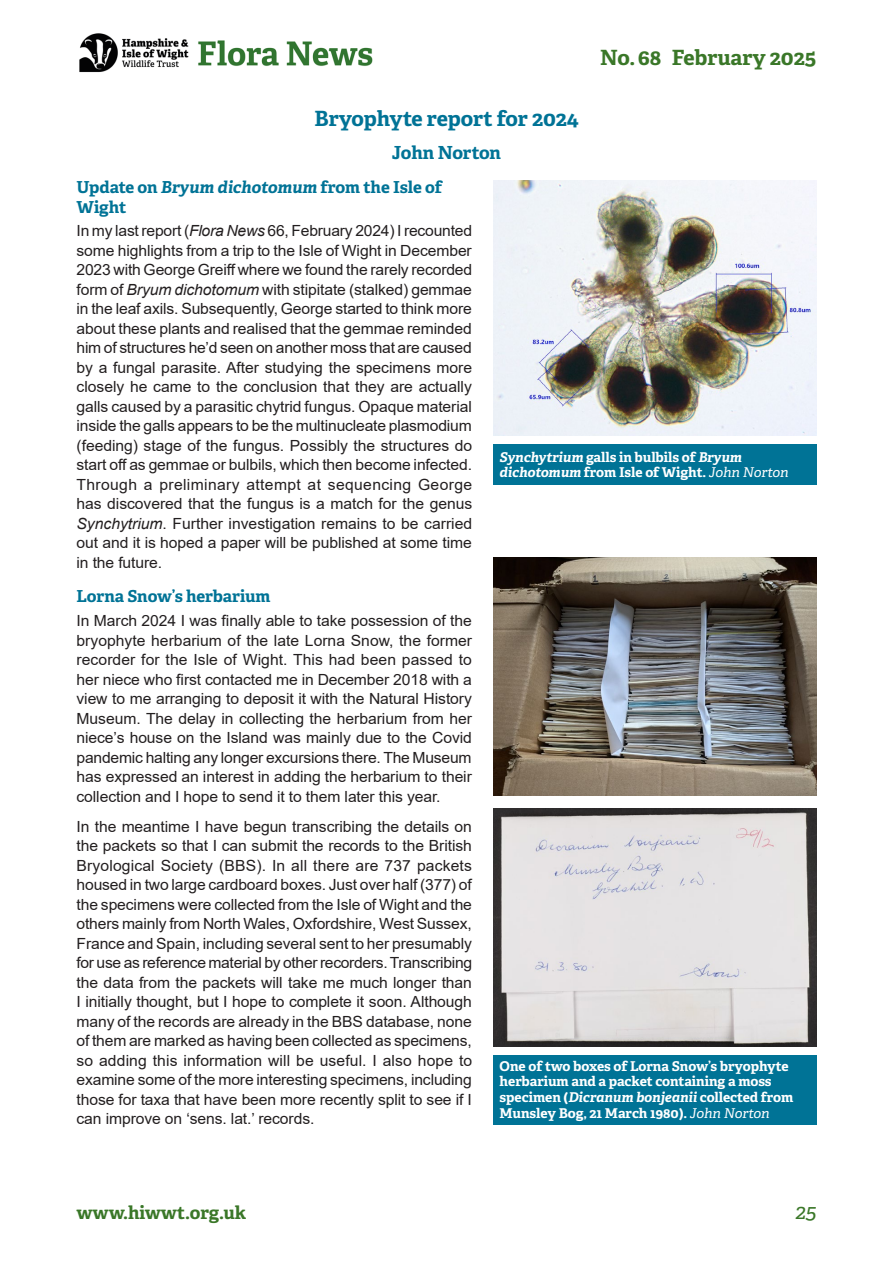
<style>
.page{position:relative;width:893px;height:1263px;background:#fff}
.page>*{position:absolute;margin:0;border:0;box-sizing:border-box;transform-origin:0 0}
.Article_title{font:700 21px "Adelle";letter-spacing:-.005em;color:#007396}
.t1{font:700 21px "Adelle";letter-spacing:-.005em;color:#3a7728}
.t2{font:italic 21px "Adelle";color:#3a7728}
.t3{font:700 18px "Adelle";letter-spacing:-.005em;color:#3a7728}
.Article_subtitle{font:700 18px "Adelle";letter-spacing:-.01em;color:#007396}
.Head1{font:700 16.5px/19.5px "Adelle";letter-spacing:-.005em;color:#007396}
.Body_Text{font:15.3px/19.5px "Arial";letter-spacing:-.005em;color:#231f20;text-align:justify}
.t4{font:700 13.5px/15.8px "Adelle";letter-spacing:-.005em;color:#fff}
.s1{font-style:italic}
.s2{font-weight:400;font-style:italic}
</style>
<div class="page">
<img style="left:79px;top:33px;width:294px;height:40px">
<img style="left:493px;top:181px;width:323px;height:255px">
<div style="left:493px;top:444px;width:323px;height:41px;background:#007396"></div>
<div style="left:493px;top:1055px;width:323px;height:69px;background:#007396"></div>
<img style="left:493px;top:557px;width:323px;height:238px">
<img style="left:493px;top:808px;width:323px;height:238px">
<h1 class="t1" style="left:600px;top:42px;width:218px">No. 68 February 2025</h1>
<p class="Article_title" style="left:314px;top:104px;width:266px">Bryophyte report for 2024</p>
<p class="Article_subtitle" style="left:392px;top:139px;width:111px">John Norton</p>
<p class="Head1" style="left:77px;top:177px;width:367px">Update on <span class="s1">Bryum dichotomum</span> from the Isle of<br>Wight</p>
<p class="Body_Text" style="left:77px;top:221px;width:397px">In my last report (<span class="s1">Flora News</span> 66, February 2024) I recounted some highlights from a trip to the Isle of Wight in December 2023 with George Greiff where we found the rarely recorded form of <span class="s1">Bryum dichotomum</span> with stipitate (stalked) gemmae in the leaf axils. Subsequently, George started to think more about these plants and realised that the gemmae reminded him of structures he’d seen on another moss that are caused by a fungal parasite. After studying the specimens more closely he came to the conclusion that they are actually galls caused by a parasitic chytrid fungus. Opaque material inside the galls appears to be the multinucleate plasmodium (feeding) stage of the fungus. Possibly the structures do start off as gemmae or bulbils, which then become infected.<br>Through a preliminary attempt at sequencing George has discovered that the fungus is a match for the genus <span class="s1">Synchytrium</span>. Further investigation remains to be carried out and it is hoped a paper will be published at some time in the future.</p>
<p class="Head1" style="left:77px;top:586px;width:196px">Lorna Snow’s herbarium</p>
<p class="Body_Text" style="left:77px;top:611px;width:397px">In March 2024 I was finally able to take possession of the bryophyte herbarium of the late Lorna Snow, the former recorder for the Isle of Wight. This had been passed to her niece who first contacted me in December 2018 with a view to me arranging to deposit it with the Natural History Museum. The delay in collecting the herbarium from her niece’s house on the Island was mainly due to the Covid pandemic halting any longer excursions there. The Museum has expressed an interest in adding the herbarium to their collection and I hope to send it to them later this year.</p>
<p class="Body_Text" style="left:77px;top:816px;width:397px">In the meantime I have begun transcribing the details on the packets so that I can submit the records to the British Bryological Society (BBS). In all there are 737 packets housed in two large cardboard boxes. Just over half (377) of the specimens were collected from the Isle of Wight and the others mainly from North Wales, Oxfordshire, West Sussex, France and Spain, including several sent to her presumably for use as reference material by other recorders. Transcribing the data from the packets will take me much longer than I initially thought, but I hope to complete it soon. Although many of the records are already in the BBS database, none of them are marked as having been collected as specimens, so adding this information will be useful. I also hope to examine some of the more interesting specimens, including those for taxa that have been more recently split to see if I can improve on ‘sens. lat.’ records.</p>
<p class="t4" style="left:500px;top:448px;width:290px"><span class="s1">Synchytrium</span> galls in bulbils of <span class="s1">Bryum dichotomum</span> from Isle of Wight. <span class="s2">John Norton</span></p>
<p class="t4" style="left:500px;top:1057px;width:295px">One of two boxes of Lorna Snow’s bryophyte herbarium and a packet containing a moss specimen (<span class="s1">Dicranum bonjeanii</span> collected from Munsley Bog, 21 March 1980). <span class="s2">John Norton</span></p>
<p class="t3" style="left:77px;top:1200px;width:171px">www.hiwwt.org.uk</p>
<h1 class="t2" style="left:795px;top:1196px;width:23px">25</h1>
</div>
